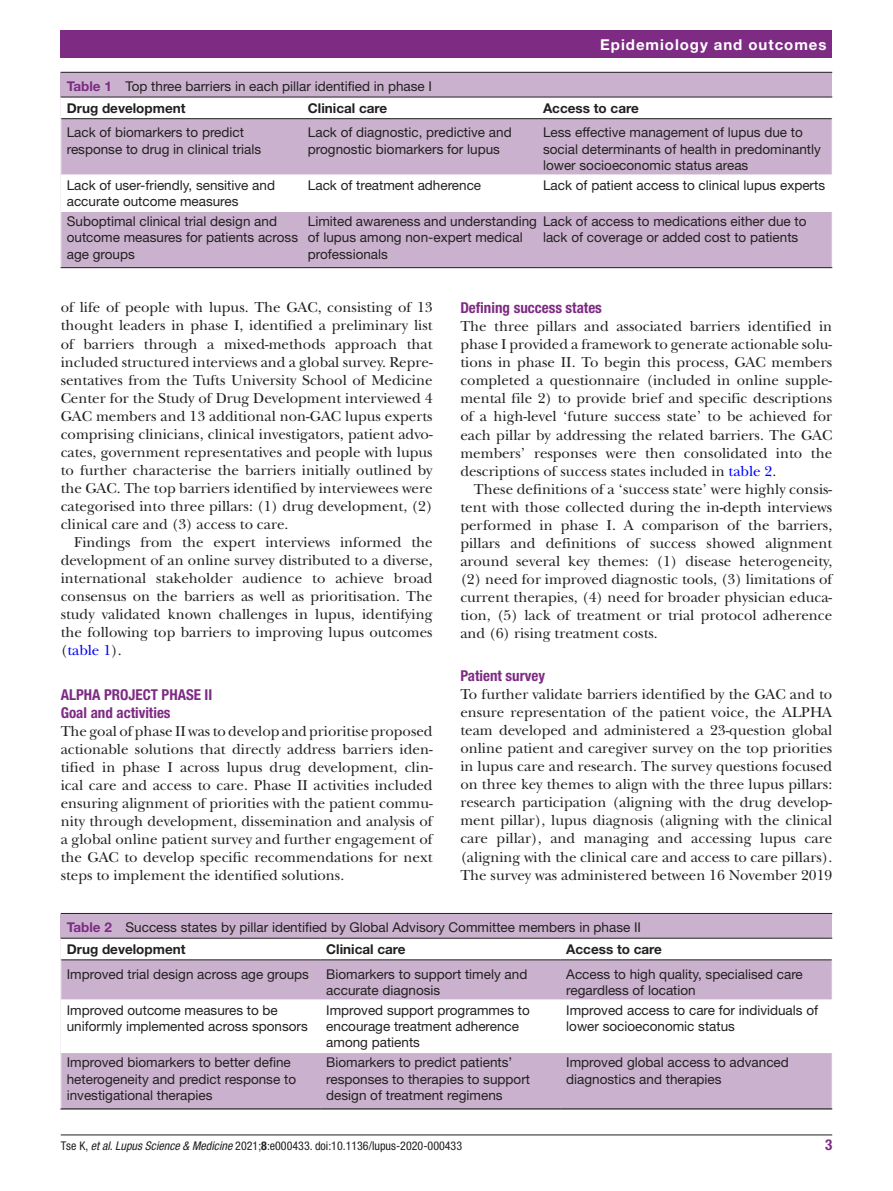
<style>
.page{position:relative;width:893px;height:1191px;background:#fff}
.page>*{position:absolute;margin:0;border:0;box-sizing:border-box;transform-origin:0 0}
.t1{font:15px/18px "New Baskerville";color:#231f20;text-align:justify}
.t2{font:700 condensed 15px/18px "Helvetica Neue LT Std";color:#7d2b83}
.t3{font:700 15px "Helvetica Neue LT Std";letter-spacing:.065em;color:#fff}
.t4{font:13.5px/16.2px "Helvetica Neue LT Std";color:#231f20}
.t5{font:700 13.5px "Helvetica Neue LT Std";color:#231f20}
.t6{font:condensed 12px "Helvetica Neue LT Std";color:#231f20}
.s1{font-weight:700;color:#7d2b83}
.s2{font-weight:700}
.s3{color:#00f}
.s4{font-style:italic}
</style>
<div class="page">
<hr style="left:61px;top:1134px;width:771px;height:1px;background:#231f20">
<div style="left:61px;top:31px;width:771px;height:27px;background:#7d2b83"></div>
<div style="left:61px;top:73px;width:771px;height:195px;background:#cab2ce"></div>
<hr style="left:61px;top:72px;width:771px;height:1px;background:#231f20">
<div style="left:61px;top:98px;width:771px;height:20px;background:#fff"></div>
<svg style="left:61px;top:119px;width:771px;height:148px"></svg>
<hr style="left:61px;top:97px;width:241px;height:1px;background:#231f20">
<hr style="left:61px;top:118px;width:241px;height:1px;background:#231f20">
<hr style="left:302px;top:97px;width:235px;height:1px;background:#231f20">
<hr style="left:302px;top:118px;width:235px;height:1px;background:#231f20">
<hr style="left:537px;top:97px;width:295px;height:1px;background:#231f20">
<hr style="left:537px;top:118px;width:295px;height:1px;background:#231f20">
<hr style="left:61px;top:267px;width:241px;height:1px;background:#231f20">
<hr style="left:302px;top:267px;width:235px;height:1px;background:#231f20">
<hr style="left:537px;top:267px;width:295px;height:1px;background:#231f20">
<svg style="left:60px;top:97px;width:1px;height:22px"></svg>
<div style="left:61px;top:914px;width:771px;height:195px;background:#cab2ce"></div>
<hr style="left:61px;top:913px;width:771px;height:1px;background:#231f20">
<div style="left:61px;top:938px;width:771px;height:21px;background:#fff"></div>
<svg style="left:61px;top:960px;width:771px;height:148px"></svg>
<hr style="left:61px;top:937px;width:259px;height:1px;background:#231f20">
<hr style="left:61px;top:959px;width:259px;height:1px;background:#231f20">
<hr style="left:320px;top:937px;width:240px;height:1px;background:#231f20">
<hr style="left:320px;top:959px;width:240px;height:1px;background:#231f20">
<hr style="left:560px;top:937px;width:272px;height:1px;background:#231f20">
<hr style="left:560px;top:959px;width:272px;height:1px;background:#231f20">
<hr style="left:61px;top:1108px;width:259px;height:1px;background:#231f20">
<hr style="left:320px;top:1108px;width:240px;height:1px;background:#231f20">
<hr style="left:560px;top:1108px;width:272px;height:1px;background:#231f20">
<svg style="left:60px;top:938px;width:1px;height:22px"></svg>
<p class="t3" style="left:600px;top:35px;width:228px">Epidemiology and outcomes</p>
<p class="t4" style="left:67px;top:75px;width:367px;line-height:22px"><span class="s1">Table 1</span> Top three barriers in each pillar identified in phase I<br><span class="s2">Drug development</span></p>
<p class="t5" style="left:308px;top:99px;width:81px">Clinical care</p>
<p class="t5" style="left:543px;top:99px;width:97px">Access to care</p>
<p class="t4" style="left:67px;top:124px;width:196px">Lack of biomarkers to predict response to drug in clinical trials</p>
<p class="t4" style="left:308px;top:124px;width:205px">Lack of diagnostic, predictive and prognostic biomarkers for lupus</p>
<p class="t4" style="left:543px;top:124px;width:279px">Less effective management of lupus due to social determinants of health in predominantly lower socioeconomic status areas</p>
<p class="t4" style="left:67px;top:177px;width:210px">Lack of user-friendly, sensitive and accurate outcome measures</p>
<p class="t4" style="left:308px;top:177px;width:175px">Lack of treatment adherence</p>
<p class="t4" style="left:543px;top:177px;width:284px">Lack of patient access to clinical lupus experts</p>
<p class="t4" style="left:67px;top:213px;width:233px">Suboptimal clinical trial design and outcome measures for patients across age groups</p>
<p class="t4" style="left:308px;top:213px;width:500px">Limited awareness and understanding Lack of access to medications either due to of lupus among non-expert medical<br>professionals</p>
<p class="t4" style="left:543px;top:229px;width:257px">lack of coverage or added cost to patients</p>
<p class="t1" style="left:61px;top:299px;width:373px">of life of people with lupus. The GAC, consisting of 13 thought leaders in phase I, identified a preliminary list of barriers through a mixed-methods approach that included structured interviews and a global survey. Repre&shy;sentatives from the Tufts University School of Medicine Center for the Study of Drug Development interviewed 4<br>GAC members and 13 additional non-GAC lupus experts comprising clinicians, clinical investigators, patient advo&shy;cates, government representatives and people with lupus to further characterise the barriers initially outlined by the GAC. The top barriers identified by interviewees were categorised into three pillars: (1) drug development, (2) clinical care and (3) access to care.</p>
<p class="t1" style="left:61px;top:533px;width:373px;text-indent:14px">Findings from the expert interviews informed the development of an online survey distributed to a diverse, international stakeholder audience to achieve broad consensus on the barriers as well as prioritisation. The study validated known challenges in lupus, identifying the following top barriers to improving lupus outcomes (<span class="s3">table 1</span>).</p>
<p class="t2" style="left:61px;top:685px;width:153px">ALPHA PROJECT PHASE II<br>Goal and activities</p>
<p class="t1" style="left:61px;top:722px;width:373px">The goal of phase II was to develop and prioritise proposed actionable solutions that directly address barriers iden&shy;tified in phase I across lupus drug development, clin&shy;ical care and access to care. Phase II activities included ensuring alignment of priorities with the patient commu&shy;nity through development, dissemination and analysis of a global online patient survey and further engagement of the GAC to develop specific recommendations for next steps to implement the identified solutions.</p>
<p class="t2" style="left:460px;top:298px;width:143px">Defining success states</p>
<p class="t1" style="left:460px;top:317px;width:373px">The three pillars and associated barriers identified in phase I provided a framework to generate actionable solu&shy;tions in phase II. To begin this process, GAC members completed a questionnaire (included in online supple&shy;mental file 2) to provide brief and specific descriptions of a high-level ‘future success state’ to be achieved for each pillar by addressing the related barriers. The GAC members’ responses were then consolidated into the descriptions of success states included in <span class="s3">table 2</span>.</p>
<p class="t1" style="left:460px;top:480px;width:373px;text-indent:13px">These definitions of a ‘success state’ were highly consis&shy;tent with those collected during the in-depth interviews performed in phase I. A comparison of the barriers, pillars and definitions of success showed alignment around several key themes: (1) disease heterogeneity, (2) need for improved diagnostic tools, (3) limitations of current therapies, (4) need for broader physician educa&shy;tion, (5) lack of treatment or trial protocol adherence and (6) rising treatment costs.</p>
<p class="t2" style="left:460px;top:666px;width:86px">Patient survey</p>
<p class="t1" style="left:460px;top:685px;width:373px">To further validate barriers identified by the GAC and to ensure representation of the patient voice, the ALPHA team developed and administered a 23-question global online patient and caregiver survey on the top priorities in lupus care and research. The survey questions focused on three key themes to align with the three lupus pillars: research participation (aligning with the drug develop&shy;ment pillar), lupus diagnosis (aligning with the clinical care pillar), and managing and accessing lupus care (aligning with the clinical care and access to care pillars).<br>The survey was administered between 16 November 2019</p>
<p class="t4" style="left:67px;top:915px;width:576px;line-height:22px"><span class="s1">Table 2</span> Success states by pillar identified by Global Advisory Committee members in phase II<br><span class="s2">Drug development</span></p>
<p class="t5" style="left:326px;top:940px;width:81px">Clinical care</p>
<p class="t5" style="left:566px;top:940px;width:97px">Access to care</p>
<p class="t4" style="left:67px;top:965px;width:244px">Improved trial design across age groups</p>
<p class="t4" style="left:326px;top:965px;width:203px">Biomarkers to support timely and accurate diagnosis</p>
<p class="t4" style="left:566px;top:965px;width:238px">Access to high quality, specialised care regardless of location</p>
<p class="t4" style="left:67px;top:1001px;width:243px">Improved outcome measures to be uniformly implemented across sponsors</p>
<p class="t4" style="left:326px;top:1001px;width:205px">Improved support programmes to encourage treatment adherence among patients</p>
<p class="t4" style="left:566px;top:1001px;width:253px">Improved access to care for individuals of lower socioeconomic status</p>
<p class="t4" style="left:67px;top:1054px;width:231px">Improved biomarkers to better define heterogeneity and predict response to investigational therapies</p>
<p class="t4" style="left:326px;top:1054px;width:205px">Biomarkers to predict patients’ responses to therapies to support design of treatment regimens</p>
<p class="t4" style="left:566px;top:1054px;width:224px">Improved global access to advanced diagnostics and therapies</p>
<p class="t6" style="left:61px;top:1138px;width:403px">Tse K, <span class="s4">et al</span>. <span class="s4">Lupus Science &amp; Medicine</span> 2021;<span class="s2">8</span>:e000433. doi:10.1136/lupus-2020-000433</p>
<p class="t2" style="left:825px;top:1135px;width:9px">3</p>
</div>
